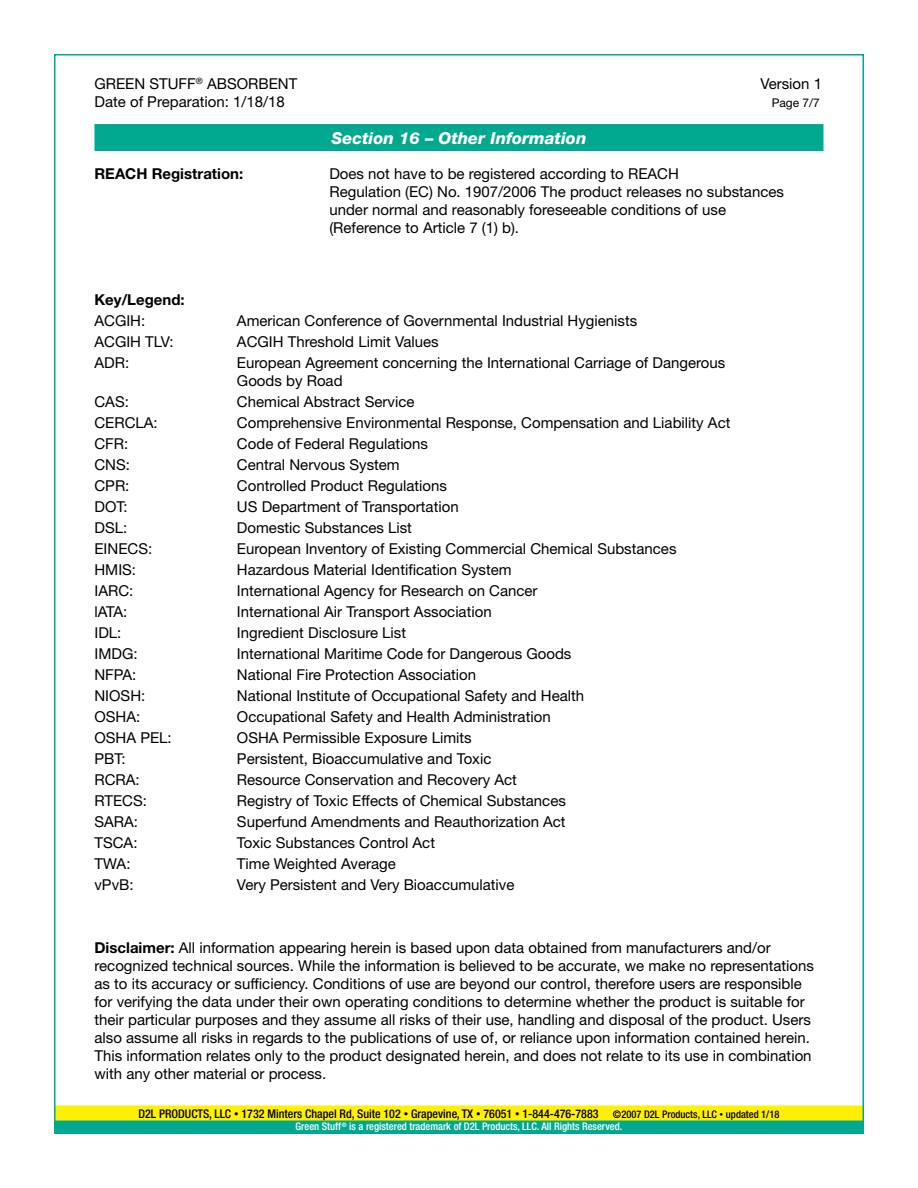
<style>
.page{position:relative;width:918px;height:1188px;background:#fff}
.page>*{position:absolute;margin:0;border:0;box-sizing:border-box;transform-origin:0 0}
.t1{font:italic 800 16.5px "Helvetica Neue LT Std";color:#fff}
.t2{font:15px/18px "Helvetica Neue LT Std";color:#000}
.t3{font:700 15px "Helvetica Neue LT Std";color:#000}
.t4{font:500 condensed 12px "Helvetica Neue LT Std";color:#000}
.t5{font:12px "Helvetica Neue LT Std";color:#000}
.t6{font:500 condensed 10.5px "Helvetica Neue LT Std";color:#fff}
.s1{font-weight:700}
.s2{font-size:9px}
.s3{font-size:10.5px}
.s4{font-size:7.5px}
</style>
<div class="page">
<div style="left:94px;top:124px;width:729px;height:27px;background:#00a88f;border:2px solid #00a88f"></div>
<div style="left:54px;top:1119px;width:810px;height:15px;background:#00a88f"></div>
<div style="left:54px;top:1106px;width:810px;height:15px;background:#ffef00"></div>
<p class="t2" style="left:94px;top:74px;width:204px">GREEN STUFF<sup>®</sup> ABSORBENT</p>
<p class="t2" style="left:760px;top:74px;width:63px">Version 1</p>
<p class="t2" style="left:95px;top:92px;width:192px">Date of Preparation: 1/18/18</p>
<p class="t5" style="left:772px;top:95px;width:50px">Page 7/7</p>
<p class="t1" style="left:332px;top:129px;width:256px">Section 16 – Other Information</p>
<p class="t3" style="left:94px;top:164px;width:150px">REACH Registration:</p>
<p class="t2" style="left:329px;top:164px;width:456px">Does not have to be registered according to REACH<br>Regulation (EC) No. 1907/2006 The product releases no substances under normal and reasonably foreseeable conditions of use (Reference to Article 7 (1) b).</p>
<p class="t3" style="left:94px;top:290px;width:92px">Key/Legend:</p>
<p class="t2" style="left:94px;top:311px;width:52px">ACGIH:</p>
<p class="t2" style="left:237px;top:311px;width:402px">American Conference of Governmental Industrial Hygienists</p>
<p class="t2" style="left:94px;top:332px;width:81px">ACGIH TLV:</p>
<p class="t2" style="left:237px;top:332px;width:203px">ACGIH Threshold Limit Values</p>
<p class="t2" style="left:94px;top:353px;width:36px">ADR:</p>
<p class="t2" style="left:237px;top:353px;width:490px">European Agreement concerning the International Carriage of Dangerous<br>Goods by Road</p>
<p class="t2" style="left:94px;top:392px;width:36px">CAS:</p>
<p class="t2" style="left:237px;top:392px;width:179px">Chemical Abstract Service</p>
<p class="t2" style="left:94px;top:413px;width:65px">CERCLA:</p>
<p class="t2" style="left:237px;top:413px;width:495px">Comprehensive Environmental Response, Compensation and Liability Act</p>
<p class="t2" style="left:94px;top:434px;width:35px">CFR:</p>
<p class="t2" style="left:237px;top:434px;width:193px">Code of Federal Regulations</p>
<p class="t2" style="left:94px;top:455px;width:37px">CNS:</p>
<p class="t2" style="left:237px;top:455px;width:164px">Central Nervous System</p>
<p class="t2" style="left:94px;top:476px;width:36px">CPR:</p>
<p class="t2" style="left:237px;top:476px;width:212px">Controlled Product Regulations</p>
<p class="t2" style="left:94px;top:497px;width:35px">DOT:</p>
<p class="t2" style="left:237px;top:497px;width:223px">US Department of Transportation</p>
<p class="t2" style="left:94px;top:518px;width:34px">DSL:</p>
<p class="t2" style="left:237px;top:518px;width:177px">Domestic Substances List</p>
<p class="t2" style="left:94px;top:539px;width:59px">EINECS:</p>
<p class="t2" style="left:237px;top:539px;width:441px">European Inventory of Existing Commercial Chemical Substances</p>
<p class="t2" style="left:94px;top:560px;width:43px">HMIS:</p>
<p class="t2" style="left:237px;top:560px;width:276px">Hazardous Material Identification System</p>
<p class="t2" style="left:94px;top:581px;width:40px">IARC:</p>
<p class="t2" style="left:237px;top:581px;width:302px">International Agency for Research on Cancer</p>
<p class="t2" style="left:94px;top:602px;width:34px">lATA:</p>
<p class="t2" style="left:237px;top:602px;width:256px">International Air Transport Association</p>
<p class="t2" style="left:94px;top:623px;width:28px">IDL:</p>
<p class="t2" style="left:237px;top:623px;width:171px">Ingredient Disclosure List</p>
<p class="t2" style="left:94px;top:644px;width:45px">IMDG:</p>
<p class="t2" style="left:237px;top:644px;width:336px">International Maritime Code for Dangerous Goods</p>
<p class="t2" style="left:94px;top:665px;width:43px">NFPA:</p>
<p class="t2" style="left:237px;top:665px;width:241px">National Fire Protection Association</p>
<p class="t2" style="left:94px;top:686px;width:52px">NIOSH:</p>
<p class="t2" style="left:237px;top:686px;width:349px">National Institute of Occupational Safety and Health</p>
<p class="t2" style="left:94px;top:707px;width:47px">OSHA:</p>
<p class="t2" style="left:237px;top:707px;width:315px">Occupational Safety and Health Administration</p>
<p class="t2" style="left:94px;top:728px;width:79px">OSHA PEL:</p>
<p class="t2" style="left:237px;top:728px;width:236px">OSHA Permissible Exposure Limits</p>
<p class="t2" style="left:94px;top:749px;width:33px">PBT:</p>
<p class="t2" style="left:237px;top:749px;width:256px">Persistent, Bioaccumulative and Toxic</p>
<p class="t2" style="left:94px;top:770px;width:47px">RCRA:</p>
<p class="t2" style="left:237px;top:770px;width:282px">Resource Conservation and Recovery Act</p>
<p class="t2" style="left:94px;top:791px;width:54px">RTECS:</p>
<p class="t2" style="left:237px;top:791px;width:330px">Registry of Toxic Effects of Chemical Substances</p>
<p class="t2" style="left:94px;top:812px;width:45px">SARA:</p>
<p class="t2" style="left:237px;top:812px;width:330px">Superfund Amendments and Reauthorization Act</p>
<p class="t2" style="left:94px;top:833px;width:45px">TSCA:</p>
<p class="t2" style="left:237px;top:833px;width:200px">Toxic Substances Control Act</p>
<p class="t2" style="left:94px;top:854px;width:38px">TWA:</p>
<p class="t2" style="left:237px;top:854px;width:160px">Time Weighted Average</p>
<p class="t2" style="left:94px;top:875px;width:41px">vPvB:</p>
<p class="t2" style="left:237px;top:875px;width:279px">Very Persistent and Very Bioaccumulative</p>
<p class="t2" style="left:94px;top:938px;width:721px"><span class="s1">Disclaimer:</span> All information appearing herein is based upon data obtained from manufacturers and/or recognized technical sources. While the information is believed to be accurate, we make no representations as to its accuracy or sufficiency. Conditions of use are beyond our control, therefore users are responsible for verifying the data under their own operating conditions to determine whether the product is suitable for their particular purposes and they assume all risks of their use, handling and disposal of the product. Users also assume all risks in regards to the publications of use of, or reliance upon information contained herein.<br>This information relates only to the product designated herein, and does not relate to its use in combination with any other material or process.</p>
<p class="t4" style="left:139px;top:1106px;width:642px">D2L PRODUCTS, LLC <span class="s2">•</span> 1732 Minters Chapel Rd, Suite 102 <span class="s2">•</span> Grapevine, TX <span class="s2">•</span> 76051 <span class="s2">•</span> 1-844-476-7883 <span class="s3">©2007 D2L Products, LLC</span> <span class="s4">•</span> <span class="s3">updated 1/18</span></p>
<p class="t6" style="left:296px;top:1120px;width:328px">Green Stuff <sup>®</sup> is a registered trademark of D2L Products, LLC. All Rights Reserved.</p>
</div>
